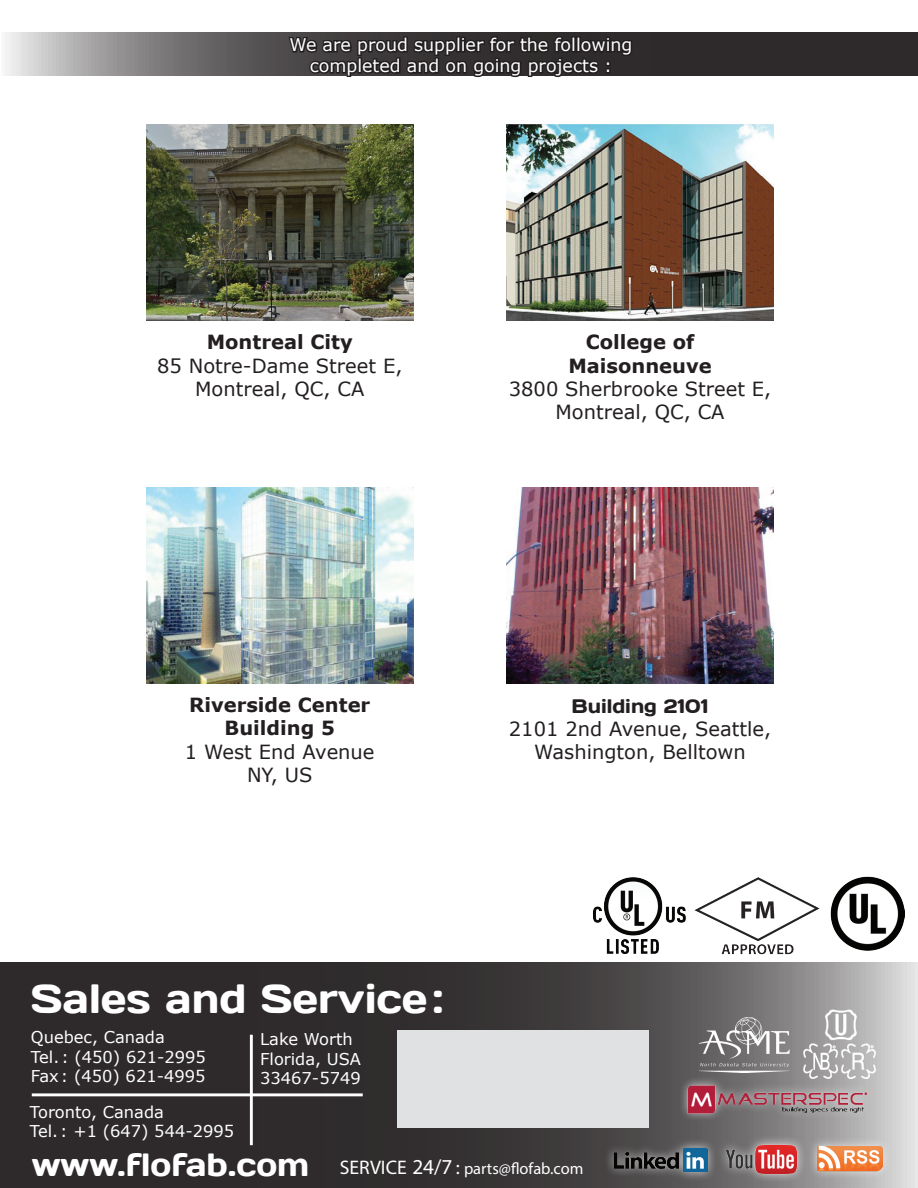
<style>
.page{position:relative;width:918px;height:1188px;background:#fff}
.page>*{position:absolute;margin:0;border:0;box-sizing:border-box;transform-origin:0 0}
.t1{font:40.8px "Days";color:#fff}
.t2{font:19.5px/23.4px "Verdana";color:#231f20;text-align:center}
.t3{font:700 19.5px/23.4px "Verdana";color:#231f20;text-align:center}
.t4{font:19.5px "Days";color:#231f20}
.t5{font:17.4px/21px "Verdana";color:#fff;text-align:center}
.t6{font:16.35px/19.5px "Verdana";color:#fff}
.t7{font:16.35px "Myriad Pro";color:#fff}
.s1{font-family:"Days";font-size:31.95px}
.s2{font-size:19.65px}
.s3{font-size:21.3px}
</style>
<div class="page">
<svg style="left:5px;top:32px;width:913px;height:44px;background:#5d5a5b"></svg>
<svg style="left:287px;top:32px;width:348px;height:46px;background:#373334"></svg>
<svg style="left:0;top:962px;width:918px;height:226px;background:#464243"></svg>
<div style="left:32px;top:1093px;width:331px;height:3px;border:1px solid #fff"></div>
<div style="left:250px;top:1035px;width:3px;height:110px;border:1px solid #fff"></div>
<div style="left:605px;top:1138px;width:112px;height:43px;background:#fff;opacity:.75"></div>
<img style="left:614px;top:1148px;width:93px;height:24px">
<div style="left:807px;top:1136px;width:85px;height:45px;background:#fff;opacity:.75"></div>
<img style="left:817px;top:1146px;width:65px;height:29px">
<div style="left:717px;top:1135px;width:90px;height:48px;background:#fff;opacity:.75"></div>
<img style="left:722px;top:1143px;width:79px;height:33px">
<div style="left:397px;top:1031px;width:252px;height:97px;background:#e0e1e3"></div>
<img style="left:146px;top:487px;width:267px;height:196px">
<img style="left:146px;top:125px;width:267px;height:196px">
<img style="left:507px;top:125px;width:266px;height:196px">
<img style="left:507px;top:487px;width:266px;height:196px">
<div style="left:679px;top:1076px;width:197px;height:46px;background:#fff;opacity:.75"></div>
<img style="left:688px;top:1084px;width:180px;height:30px">
<img style="left:802px;top:1041px;width:78px;height:40px">
<img style="left:824px;top:1004px;width:33px;height:39px">
<img style="left:700px;top:1017px;width:90px;height:56px">
<img style="left:695px;top:878px;width:125px;height:77px">
<img style="left:830px;top:876px;width:75px;height:75px">
<img style="left:593px;top:877px;width:93px;height:77px">
<p class="t5" style="left:290px;top:34px;width:344px">We are proud supplier for the following completed and on going projects :</p>
<p class="t3" style="left:207px;top:330px;width:148px">Montreal City</p>
<p class="t2" style="left:157px;top:354px;width:247px">85 Notre-Dame Street E,<br>Montreal, QC, CA</p>
<p class="t3" style="left:568px;top:330px;width:145px">College of<br>Maisonneuve</p>
<p class="t2" style="left:509px;top:377px;width:264px">3800 Sherbrooke Street E,<br>Montreal, QC, CA</p>
<p class="t3" style="left:189px;top:693px;width:183px">Riverside Center<br>Building 5</p>
<p class="t2" style="left:185px;top:740px;width:191px">1 West End Avenue<br>NY, US</p>
<p class="t4" style="left:572px;top:693px;width:138px">Building 2101</p>
<p class="t2" style="left:509px;top:717px;width:264px">2101 2nd Avenue, Seattle,<br>Washington, Belltown</p>
<h1 class="t1" style="left:31px;top:972px;width:414px">Sales and Service:</h1>
<p class="t6" style="left:31px;top:1027px;width:176px">Quebec, Canada<br>Tel. : (450) 621-2995<br>Fax: (450) 621-4995</p>
<p class="t6" style="left:260px;top:1029px;width:102px">Lake Worth<br>Florida, USA<br>33467-5749</p>
<p class="t6" style="left:30px;top:1102px;width:206px">Toronto, Canada<br>Tel. : +1 (647) 544-2995</p>
<p class="t7" style="left:32px;top:1158px;width:553px"><span class="s1">www.flofab.com</span> <span class="s2">SERVICE</span> <span class="s3">24/7</span> <span class="s2">:</span> parts@flofab.com</p>
</div>
